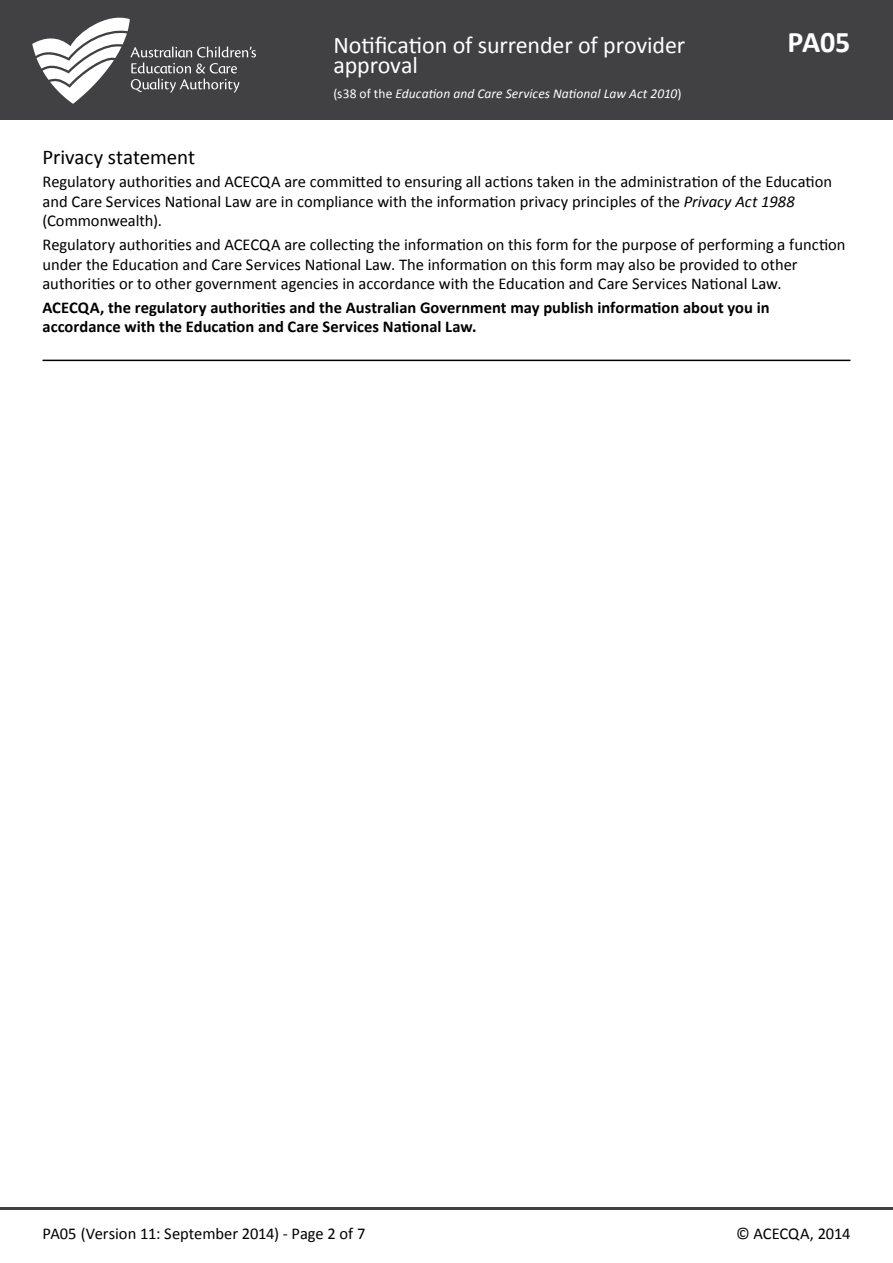
<style>
.page{position:relative;width:893px;height:1263px;background:#fff}
.page>*{position:absolute;margin:0;border:0;box-sizing:border-box;transform-origin:0 0}
.t1{font:700 30px "Calibri";color:#fff}
.t2{font:24px/19.5px "Calibri";letter-spacing:-.005em;color:#fff}
.t3{font:21px "Calibri";letter-spacing:-.005em;color:#000}
.t4{font:16.5px/19.5px "Calibri";color:#000}
.t5{font:700 16.5px/19.5px "Calibri";color:#000}
.t6{font:italic 13.5px "Calibri";letter-spacing:.005em;color:#fff}
.s1{font-style:normal}
.s2{font-style:italic}
</style>
<div class="page">
<hr style="left:0;top:1207px;width:893px;height:2px;background:#414042">
<div style="left:0;top:0;width:893px;height:119px;background:#414042"></div>
<svg style="left:32px;top:17px;width:224px;height:87px"></svg>
<hr style="left:43px;top:360px;width:807px;height:1px;background:#000">
<h2 class="t2" style="left:333px;top:36px;width:353px">Notification of surrender of provider approval</h2>
<p class="t6" style="left:333px;top:84px;width:350px"><span class="s1">(s38 of the</span> Education and Care Services National Law Act 2010<span class="s1">)</span></p>
<h1 class="t1" style="left:787px;top:23px;width:65px">PA05</h1>
<p class="t3" style="left:43px;top:143px;width:154px">Privacy statement</p>
<p class="t4" style="left:43px;top:172px;width:791px">Regulatory authorities and ACECQA are committed to ensuring all actions taken in the administration of the Education and Care Services National Law are in compliance with the information privacy principles of the <span class="s2">Privacy Act 1988 </span>(Commonwealth).</p>
<p class="t4" style="left:43px;top:235px;width:805px">Regulatory authorities and ACECQA are collecting the information on this form for the purpose of performing a function under the Education and Care Services National Law. The information on this form may also be provided to other authorities or to other government agencies in accordance with the Education and Care Services National Law.</p>
<p class="t5" style="left:43px;top:298px;width:729px">ACECQA, the regulatory authorities and the Australian Government may publish information about you in accordance with the Education and Care Services National Law.</p>
<p class="t4" style="left:43px;top:1224px;width:324px">PA05 (Version 11: September 2014) - Page 2 of 7</p>
<p class="t4" style="left:736px;top:1224px;width:116px">© ACECQA, 2014</p>
</div>
